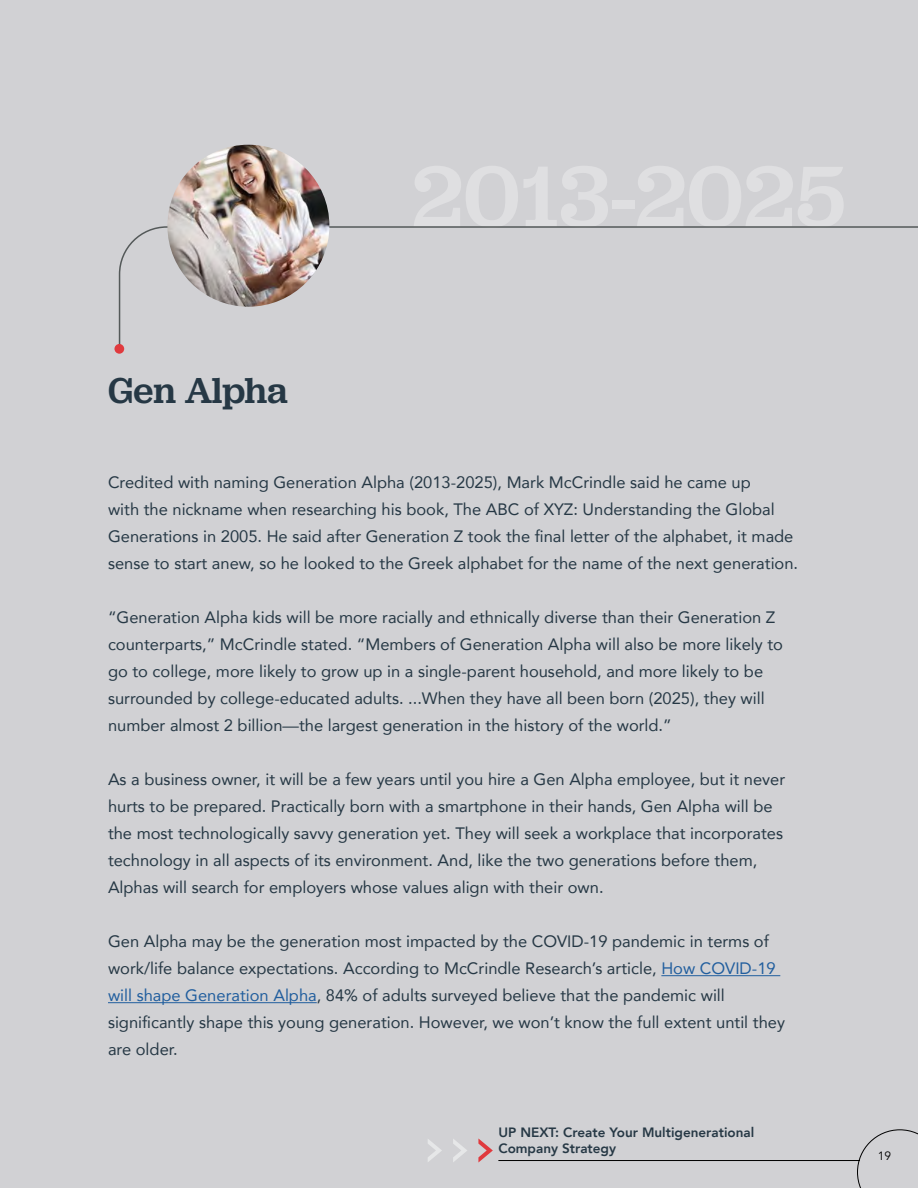
<style>
.page{position:relative;width:918px;height:1188px;background:#d1d1d4}
.page>*{position:absolute;margin:0;border:0;box-sizing:border-box;transform-origin:0 0}
.t1{font:500 37.5px "Jubilat";color:#263845}
.t2{font:16.5px/27px "Avenir";color:#263845}
.t3{font:800 13.5px/16.2px "Avenir";color:#263845}
.t4{font:12px "Avenir";color:#000}
.s1{color:#215e9e}
</style>
<div class="page">
<svg style="left:453px;top:1139px;width:14px;height:23px"></svg>
<svg style="left:428px;top:1139px;width:14px;height:23px"></svg>
<svg style="left:478px;top:1129px;width:440px;height:59px"></svg>
<hr style="left:661px;top:975px;width:119px;height:1px;background:#215e9e">
<hr style="left:108px;top:1002px;width:209px;height:1px;background:#215e9e">
<svg style="left:118px;top:226px;width:800px;height:123px"></svg>
<div style="left:114px;top:344px;width:10px;height:10px;background:#e03a3e;border-radius:50%"></div>
<img style="left:167px;top:145px;width:162px;height:162px;border-radius:81px">
<h1 class="t1" style="left:108px;top:366px;width:181px">Gen Alpha</h1>
<p class="t2" style="left:108px;top:469px;width:692px">Credited with naming Generation Alpha (2013-2025), Mark McCrindle said he came up<br>with the nickname when researching his book, The ABC of XYZ: Understanding the Global Generations in 2005. He said after Generation Z took the final letter of the alphabet, it made sense to start anew, so he looked to the Greek alphabet for the name of the next generation.</p>
<p class="t2" style="left:108px;top:604px;width:677px">“Generation Alpha kids will be more racially and ethnically diverse than their Generation Z counterparts,” McCrindle stated. “Members of Generation Alpha will also be more likely to go to college, more likely to grow up in a single-parent household, and more likely to be surrounded by college-educated adults. ...When they have all been born (2025), they will number almost 2 billion—the largest generation in the history of the world.”</p>
<p class="t2" style="left:108px;top:766px;width:679px">As a business owner, it will be a few years until you hire a Gen Alpha employee, but it never hurts to be prepared. Practically born with a smartphone in their hands, Gen Alpha will be the most technologically savvy generation yet. They will seek a workplace that incorporates technology in all aspects of its environment. And, like the two generations before them, Alphas will search for employers whose values align with their own.</p>
<p class="t2" style="left:108px;top:928px;width:678px">Gen Alpha may be the generation most impacted by the COVID-19 pandemic in terms of work/life balance expectations. According to McCrindle Research’s article, <span class="s1">How COVID-19 will shape Generation Alpha</span>, 84% of adults surveyed believe that the pandemic will significantly shape this young generation. However, we won’t know the full extent until they are older.</p>
<p class="t3" style="left:498px;top:1124px;width:257px">UP NEXT: Create Your Multigenerational<br>Company Strategy</p>
<p class="t4" style="left:878px;top:1148px;width:15px">19</p>
</div>
